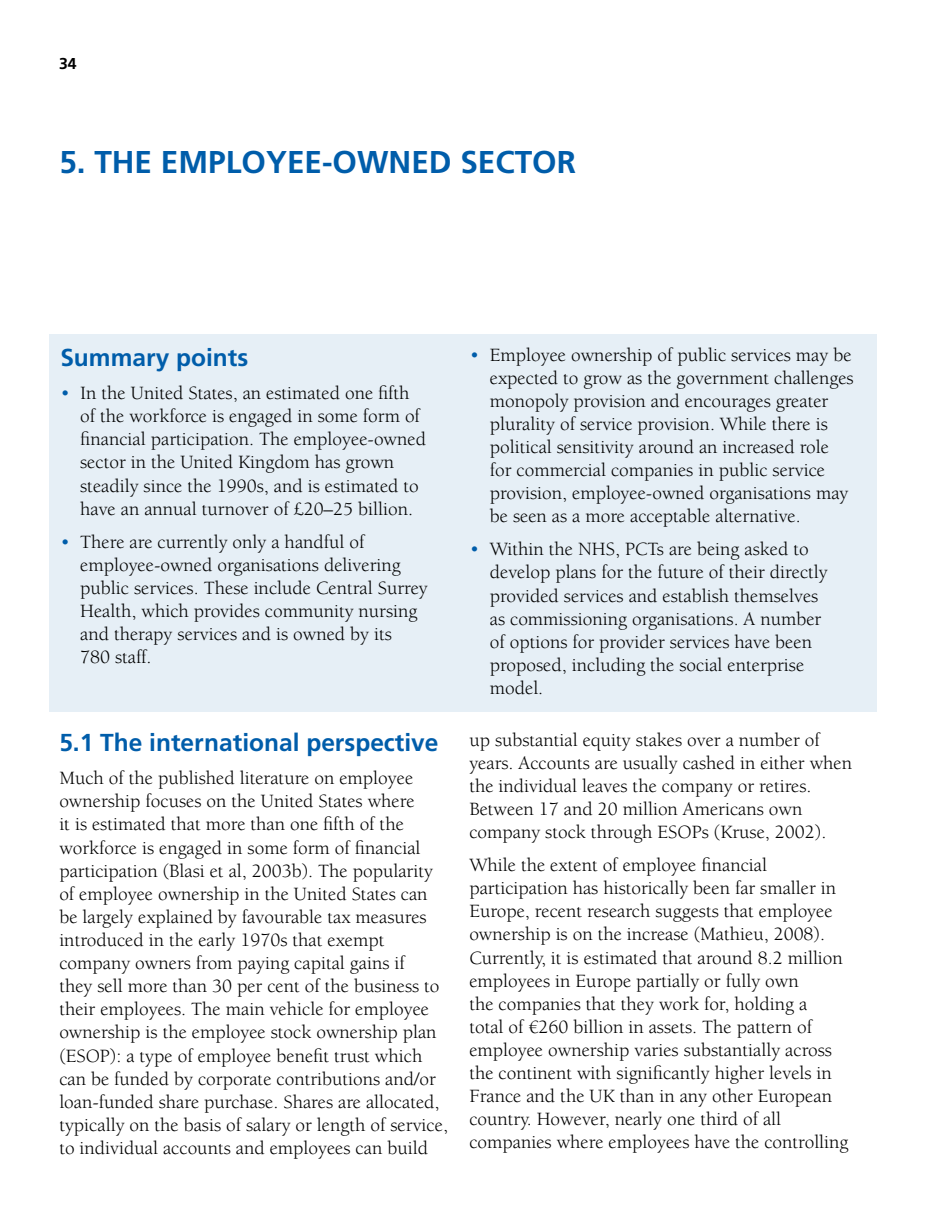
<style>
.page{position:relative;width:938px;height:1216px;background:#fff}
.page>*{position:absolute;margin:0;border:0;box-sizing:border-box;transform-origin:0 0}
.t1{font:700 31.5px "Frutiger";color:#005daa}
.t2{font:700 24.5px "Frutiger";color:#005daa}
.t3{font:19.25px/23.1px "Berkeley Std";color:#000}
.t4{font:700 15.75px "Frutiger";color:#000}
.s1{color:#005daa}
</style>
<div class="page">
<div style="left:50px;top:334px;width:827px;height:378px;background:#e6eff6"></div>
<p class="t4" style="left:59px;top:55px;width:19px">34</p>
<h1 class="t1" style="left:59px;top:144px;width:123px">5. The emplo</h1>
<h1 class="t1" style="left:266px;top:144px;width:144px">yee-owned</h1>
<h1 class="t1" style="left:460px;top:144px;width:20px">sector</h1>
<p class="t2" style="left:60px;top:343px;width:189px">Summary points</p>
<p class="t3" style="left:80px;top:382px;width:347px;text-indent:-20px"><span class="s1">•</span> In the United States, an estimated one fifth of the workforce is engaged in some form of financial participation. The employee-owned sector in the United Kingdom has grown steadily since the 1990s, and is estimated to have an annual turnover of £20–25 billion.</p>
<p class="t3" style="left:80px;top:530px;width:349px;text-indent:-20px"><span class="s1">•</span> There are currently only a handful of employee-owned organisations delivering public services. These include Central Surrey Health, which provides community nursing and therapy services and is owned by its<br>780 staff.</p>
<p class="t2" style="left:59px;top:728px;width:380px">5.1 The international perspective</p>
<p class="t3" style="left:59px;top:767px;width:390px">Much of the published literature on employee ownership focuses on the United States where<br>it is estimated that more than one fifth of the workforce is engaged in some form of financial participation (Blasi et al, 2003b). The popularity of employee ownership in the United States can be largely explained by favourable tax measures introduced in the early 1970s that exempt company owners from paying capital gains if<br>they sell more than 30 per cent of the business to their employees. The main vehicle for employee ownership is the employee stock ownership plan (ESOP): a type of employee benefit trust which can be funded by corporate contributions and/or loan-funded share purchase. Shares are allocated, typically on the basis of salary or length of service, to individual accounts and employees can build</p>
<p class="t3" style="left:490px;top:343px;width:365px;text-indent:-20px"><span class="s1">•</span> Employee ownership of public services may be expected to grow as the government challenges monopoly provision and encourages greater plurality of service provision. While there is political sensitivity around an increased role for commercial companies in public service provision, employee-owned organisations may be seen as a more acceptable alternative.</p>
<p class="t3" style="left:490px;top:538px;width:339px;text-indent:-20px"><span class="s1">•</span> Within the NHS, PCTs are being asked to develop plans for the future of their directly provided services and establish themselves as commissioning organisations. A number of options for provider services have been proposed, including the social enterprise model.</p>
<p class="t3" style="left:469px;top:728px;width:384px">up substantial equity stakes over a number of years. Accounts are usually cashed in either when the individual leaves the company or retires.<br>Between 17 and 20 million Americans own company stock through ESOPs (Kruse, 2002).</p>
<p class="t3" style="left:469px;top:853px;width:381px">While the extent of employee financial participation has historically been far smaller in Europe, recent research suggests that employee ownership is on the increase (Mathieu, 2008).<br>Currently, it is estimated that around 8.2 million employees in Europe partially or fully own<br>the companies that they work for, holding a<br>total of €260 billion in assets. The pattern of employee ownership varies substantially across the continent with significantly higher levels in France and the UK than in any other European country. However, nearly one third of all companies where employees have the controlling</p>
</div>
